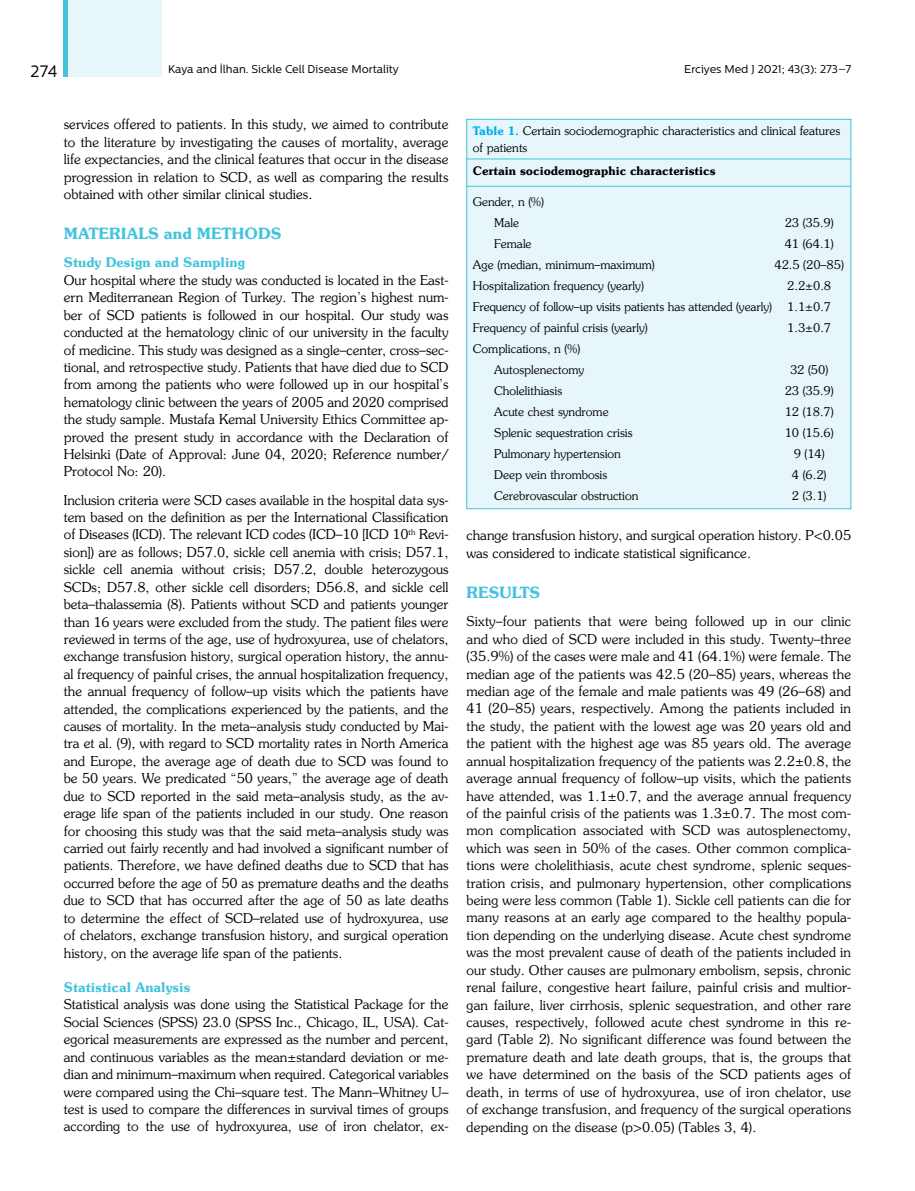
<style>
.page{position:relative;width:915px;height:1191px;background:#fff}
.page>*{position:absolute;margin:0;border:0;box-sizing:border-box;transform-origin:0 0}
.t1{font:16.5px "Centrale Sans";color:#000}
.t2{font:700 15.75px "Souvenir";color:#42c4dd}
.t3{font:13.5px/17.4px "Souvenir";color:#000;text-align:justify}
.t4{font:700 13.5px "Souvenir";color:#42c4dd}
.t5{font:12px/21px "Souvenir";color:#000}
.t6{font:700 12px "Souvenir";color:#000}
.t7{font:11.25px "Centrale Sans";color:#000}
.s1{font-weight:700;color:#00aeef}
</style>
<div class="page">
<div style="left:64px;top:0;width:98px;height:77px;background:#e7f6fa"></div>
<hr style="left:64px;top:0;width:4px;height:77px;background:#42c4dd">
<div style="left:466px;top:119px;width:384px;height:390px;background:#e7f6fa;border:1px solid #42c4dd"></div>
<hr style="left:466px;top:159px;width:384px;height:1px;background:#42c4dd">
<hr style="left:466px;top:186px;width:384px;height:1px;background:#42c4dd">
<p class="t1" style="left:31px;top:61px;width:28px">274</p>
<p class="t7" style="left:168px;top:62px;width:232px">Kaya and İlhan. Sickle Cell Disease Mortality</p>
<p class="t7" style="left:684px;top:62px;width:168px">Erciyes Med J 2021; 43(3): 273–7</p>
<p class="t3" style="left:64px;top:116px;width:386px">services offered to patients. In this study, we aimed to contribute to the literature by investigating the causes of mortality, average life expectancies, and the clinical features that occur in the disease progression in relation to SCD, as well as comparing the results obtained with other similar clinical studies.</p>
<p class="t2" style="left:64px;top:224px;width:219px">MATERIALS and METHODS</p>
<p class="t4" style="left:64px;top:254px;width:183px">Study Design and Sampling</p>
<p class="t3" style="left:64px;top:271px;width:386px">Our hospital where the study was conducted is located in the East&shy;ern Mediterranean Region of Turkey. The region’s highest num&shy;ber of SCD patients is followed in our hospital. Our study was conducted at the hematology clinic of our university in the faculty of medicine. This study was designed as a single–center, cross–sec&shy;tional, and retrospective study. Patients that have died due to SCD from among the patients who were followed up in our hospital’s hematology clinic between the years of 2005 and 2020 comprised the study sample. Mustafa Kemal University Ethics Committee ap&shy;proved the present study in accordance with the Declaration of Helsinki (Date of Approval: June 04, 2020; Reference number/ Protocol No: 20).</p>
<p class="t3" style="left:64px;top:491px;width:386px">Inclusion criteria were SCD cases available in the hospital data sys&shy;tem based on the definition as per the International Classification of Diseases (ICD). The relevant ICD codes (ICD–10 [ICD 10<sup>th</sup> Revi&shy;sion]) are as follows; D57.0, sickle cell anemia with crisis; D57.1, sickle cell anemia without crisis; D57.2, double heterozygous SCDs; D57.8, other sickle cell disorders; D56.8, and sickle cell beta–thalassemia (8). Patients without SCD and patients younger than 16 years were excluded from the study. The patient files were reviewed in terms of the age, use of hydroxyurea, use of chelators, exchange transfusion history, surgical operation history, the annu&shy;al frequency of painful crises, the annual hospitalization frequency, the annual frequency of follow–up visits which the patients have attended, the complications experienced by the patients, and the causes of mortality. In the meta–analysis study conducted by Mai&shy;tra et al. (9), with regard to SCD mortality rates in North America and Europe, the average age of death due to SCD was found to be 50 years. We predicated “50 years,” the average age of death due to SCD reported in the said meta–analysis study, as the av&shy;erage life span of the patients included in our study. One reason for choosing this study was that the said meta–analysis study was carried out fairly recently and had involved a significant number of patients. Therefore, we have defined deaths due to SCD that has occurred before the age of 50 as premature deaths and the deaths due to SCD that has occurred after the age of 50 as late deaths to determine the effect of SCD–related use of hydroxyurea, use of chelators, exchange transfusion history, and surgical operation history, on the average life span of the patients.</p>
<p class="t4" style="left:64px;top:978px;width:128px">Statistical Analysis</p>
<p class="t3" style="left:64px;top:995px;width:386px">Statistical analysis was done using the Statistical Package for the Social Sciences (SPSS) 23.0 (SPSS Inc., Chicago, IL, USA). Cat&shy;egorical measurements are expressed as the number and percent, and continuous variables as the mean±standard deviation or me&shy;dian and minimum–maximum when required. Categorical variables were compared using the Chi–square test. The Mann–Whitney U– test is used to compare the differences in survival times of groups according to the use of hydroxyurea, use of iron chelator, ex-</p>
<p class="t5" style="left:472px;top:122px;width:369px;line-height:17.2px"><span class="s1">Table 1.</span> Certain sociodemographic characteristics and clinical features of patients</p>
<p class="t6" style="left:472px;top:163px;width:244px">Certain sociodemographic characteristics</p>
<p class="t5" style="left:472px;top:191px;width:73px;text-align:center">Gender, n (%)<br>Male</p>
<p class="t5" style="left:784px;top:212px;width:50px">23 (35.9)</p>
<p class="t5" style="left:494px;top:233px;width:39px">Female</p>
<p class="t5" style="left:784px;top:233px;width:50px">41 (64.1)</p>
<p class="t5" style="left:472px;top:254px;width:183px">Age (median, minimum–maximum)</p>
<p class="t5" style="left:774px;top:254px;width:71px">42.5 (20–85)</p>
<p class="t5" style="left:472px;top:275px;width:172px">Hospitalization frequency (yearly)</p>
<p class="t5" style="left:787px;top:275px;width:45px">2.2±0.8</p>
<p class="t5" style="left:472px;top:296px;width:300px">Frequency of follow–up visits patients has attended (yearly)</p>
<p class="t5" style="left:787px;top:296px;width:45px">1.1±0.7</p>
<p class="t5" style="left:472px;top:317px;width:176px">Frequency of painful crisis (yearly)</p>
<p class="t5" style="left:787px;top:317px;width:45px">1.3±0.7</p>
<p class="t5" style="left:494px;top:338px;width:91px;text-indent:-21px">Complications, n (%)<br>Autosplenectomy</p>
<p class="t5" style="left:789px;top:359px;width:40px">32 (50)</p>
<p class="t5" style="left:494px;top:380px;width:69px">Cholelithiasis</p>
<p class="t5" style="left:784px;top:380px;width:50px">23 (35.9)</p>
<p class="t5" style="left:494px;top:401px;width:116px">Acute chest syndrome</p>
<p class="t5" style="left:784px;top:401px;width:50px">12 (18.7)</p>
<p class="t5" style="left:494px;top:422px;width:140px">Splenic sequestration crisis</p>
<p class="t5" style="left:784px;top:422px;width:50px">10 (15.6)</p>
<p class="t5" style="left:494px;top:443px;width:128px">Pulmonary hypertension</p>
<p class="t5" style="left:793px;top:443px;width:32px">9 (14)</p>
<p class="t5" style="left:494px;top:464px;width:115px">Deep vein thrombosis</p>
<p class="t5" style="left:791px;top:464px;width:36px">4 (6.2)</p>
<p class="t5" style="left:494px;top:485px;width:146px">Cerebrovascular obstruction</p>
<p class="t5" style="left:791px;top:485px;width:36px">2 (3.1)</p>
<p class="t3" style="left:466px;top:527px;width:386px">change transfusion history, and surgical operation history. P&lt;0.05 was considered to indicate statistical significance.</p>
<p class="t2" style="left:466px;top:583px;width:75px">RESULTS</p>
<p class="t3" style="left:466px;top:612px;width:386px">Sixty–four patients that were being followed up in our clinic and who died of SCD were included in this study. Twenty–three (35.9%) of the cases were male and 41 (64.1%) were female. The median age of the patients was 42.5 (20–85) years, whereas the median age of the female and male patients was 49 (26–68) and 41 (20–85) years, respectively. Among the patients included in the study, the patient with the lowest age was 20 years old and the patient with the highest age was 85 years old. The average annual hospitalization frequency of the patients was 2.2±0.8, the average annual frequency of follow–up visits, which the patients have attended, was 1.1±0.7, and the average annual frequency of the painful crisis of the patients was 1.3±0.7. The most com&shy;mon complication associated with SCD was autosplenectomy, which was seen in 50% of the cases. Other common complica&shy;tions were cholelithiasis, acute chest syndrome, splenic seques&shy;tration crisis, and pulmonary hypertension, other complications being were less common (Table 1). Sickle cell patients can die for many reasons at an early age compared to the healthy popula&shy;tion depending on the underlying disease. Acute chest syndrome was the most prevalent cause of death of the patients included in our study. Other causes are pulmonary embolism, sepsis, chronic renal failure, congestive heart failure, painful crisis and multior&shy;gan failure, liver cirrhosis, splenic sequestration, and other rare causes, respectively, followed acute chest syndrome in this re&shy;gard (Table 2). No significant difference was found between the premature death and late death groups, that is, the groups that we have determined on the basis of the SCD patients ages of death, in terms of use of hydroxyurea, use of iron chelator, use of exchange transfusion, and frequency of the surgical operations depending on the disease (p&gt;0.05) (Tables 3, 4).</p>
</div>
